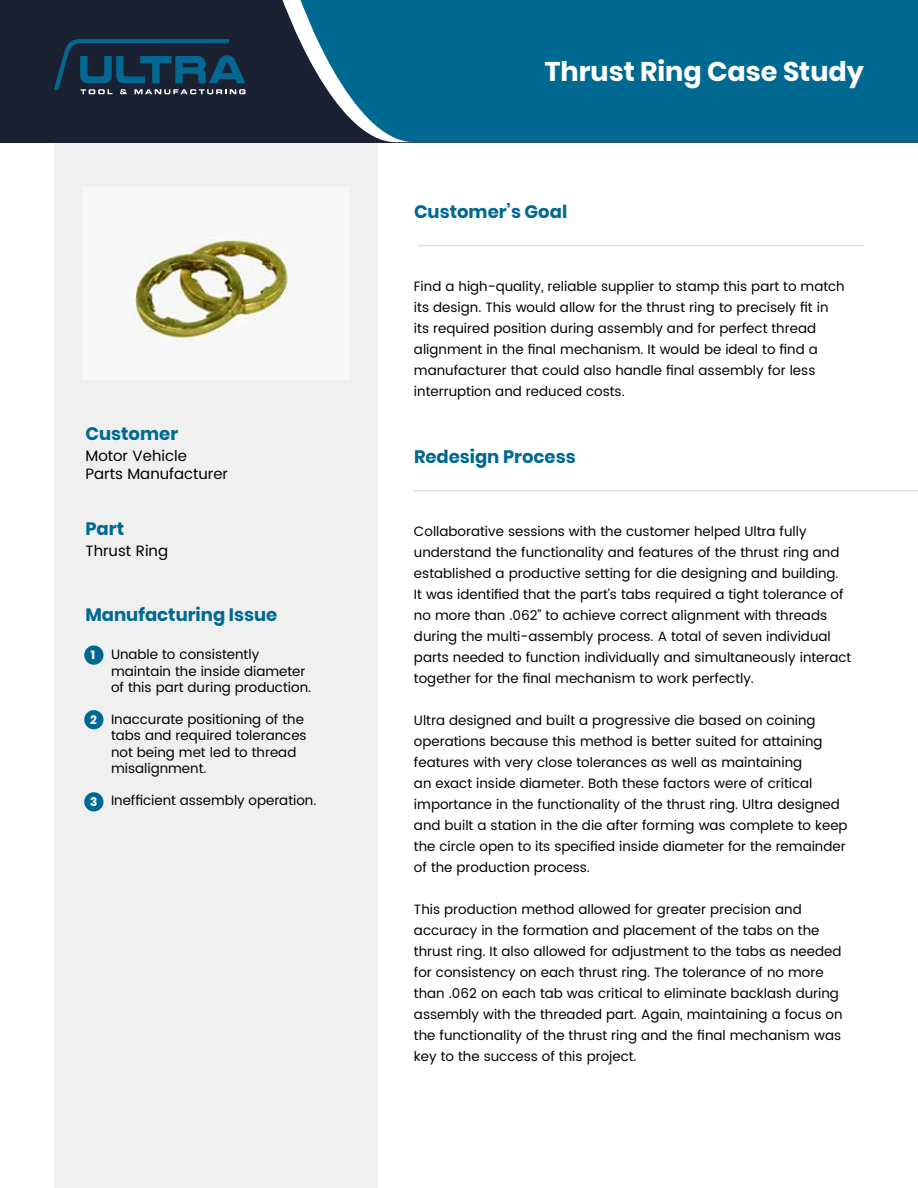
<style>
.page{position:relative;width:918px;height:1188px;background:#fff}
.page>*{position:absolute;margin:0;border:0;box-sizing:border-box;transform-origin:0 0}
.t1{font:700 27px "Poppins";color:#fff}
.t2{font:700 18px "Poppins";color:#006991}
.t3{font:15px/18px "Poppins";color:#000}
.t4{font:13.5px/21px "Poppins";color:#000}
.t5{font:700 12px "Poppins";color:#fff}
</style>
<div class="page">
<div style="left:54px;top:140px;width:324px;height:1048px;background:#f0f0f0"></div>
<div style="left:0;top:0;width:918px;height:142px;background:#1a2133"></div>
<svg style="left:283px;top:0;width:18px;height:43px"></svg>
<div style="left:301px;top:0;width:617px;height:142px;background:#006991"></div>
<hr style="left:418px;top:245px;width:446px;height:1px;background:#e0e0e0">
<hr style="left:414px;top:490px;width:504px;height:2px;background:#e0e0e0">
<img style="left:132px;top:236px;width:157px;height:105px">
<div style="left:84px;top:645px;width:20px;height:20px;background:#006991;border-radius:50%"></div>
<div style="left:84px;top:710px;width:20px;height:19px;background:#006991;border-radius:50%"></div>
<div style="left:84px;top:792px;width:20px;height:20px;background:#006991;border-radius:50%"></div>
<svg style="left:54px;top:39px;width:192px;height:55px"></svg>
<h2 class="t2" style="left:86px;top:424px;width:94px">Customer</h2>
<p class="t3" style="left:86px;top:448px;width:144px">Motor Vehicle<br>Parts Manufacturer</p>
<h2 class="t2" style="left:86px;top:518px;width:40px">Part</h2>
<p class="t3" style="left:85px;top:542px;width:84px">Thrust Ring</p>
<h2 class="t2" style="left:86px;top:605px;width:193px">Manufacturing Issue</h2>
<p class="t5" style="left:91px;top:648px;width:6px">1</p>
<p class="t5" style="left:90px;top:713px;width:8px">2</p>
<p class="t5" style="left:90px;top:795px;width:9px">3</p>
<p class="t4" style="left:111px;top:647px;width:202px;line-height:16.2px">Unable to consistently maintain the inside diameter of this part during production.</p>
<p class="t4" style="left:111px;top:712px;width:197px;line-height:16.2px">Inaccurate positioning of the tabs and required tolerances not being met led to thread misalignment.</p>
<p class="t4" style="left:111px;top:790px;width:207px">Inefficient assembly operation.</p>
<h1 class="t1" style="left:545px;top:56px;width:321px">Thrust Ring Case Study</h1>
<h2 class="t2" style="left:414px;top:201px;width:155px">Customer’s Goal</h2>
<p class="t4" style="left:414px;top:276px;width:432px">Find a high-quality, reliable supplier to stamp this part to match its design. This would allow for the thrust ring to precisely fit in its required position during assembly and for perfect thread alignment in the final mechanism. It would be ideal to find a manufacturer that could also handle final assembly for less interruption and reduced costs.</p>
<h2 class="t2" style="left:414px;top:447px;width:163px">Redesign Process</h2>
<p class="t4" style="left:414px;top:521px;width:439px">Collaborative sessions with the customer helped Ultra fully understand the functionality and features of the thrust ring and established a productive setting for die designing and building.<br>It was identified that the part’s tabs required a tight tolerance of no more than .062” to achieve correct alignment with threads during the multi-assembly process. A total of seven individual parts needed to function individually and simultaneously interact together for the final mechanism to work perfectly.</p>
<p class="t4" style="left:414px;top:710px;width:435px">Ultra designed and built a progressive die based on coining operations because this method is better suited for attaining features with very close tolerances as well as maintaining<br>an exact inside diameter. Both these factors were of critical importance in the functionality of the thrust ring. Ultra designed and built a station in the die after forming was complete to keep the circle open to its specified inside diameter for the remainder of the production process.</p>
<p class="t4" style="left:414px;top:899px;width:430px">This production method allowed for greater precision and accuracy in the formation and placement of the tabs on the thrust ring. It also allowed for adjustment to the tabs as needed for consistency on each thrust ring. The tolerance of no more than .062 on each tab was critical to eliminate backlash during assembly with the threaded part. Again, maintaining a focus on the functionality of the thrust ring and the final mechanism was key to the success of this project.</p>
</div>
